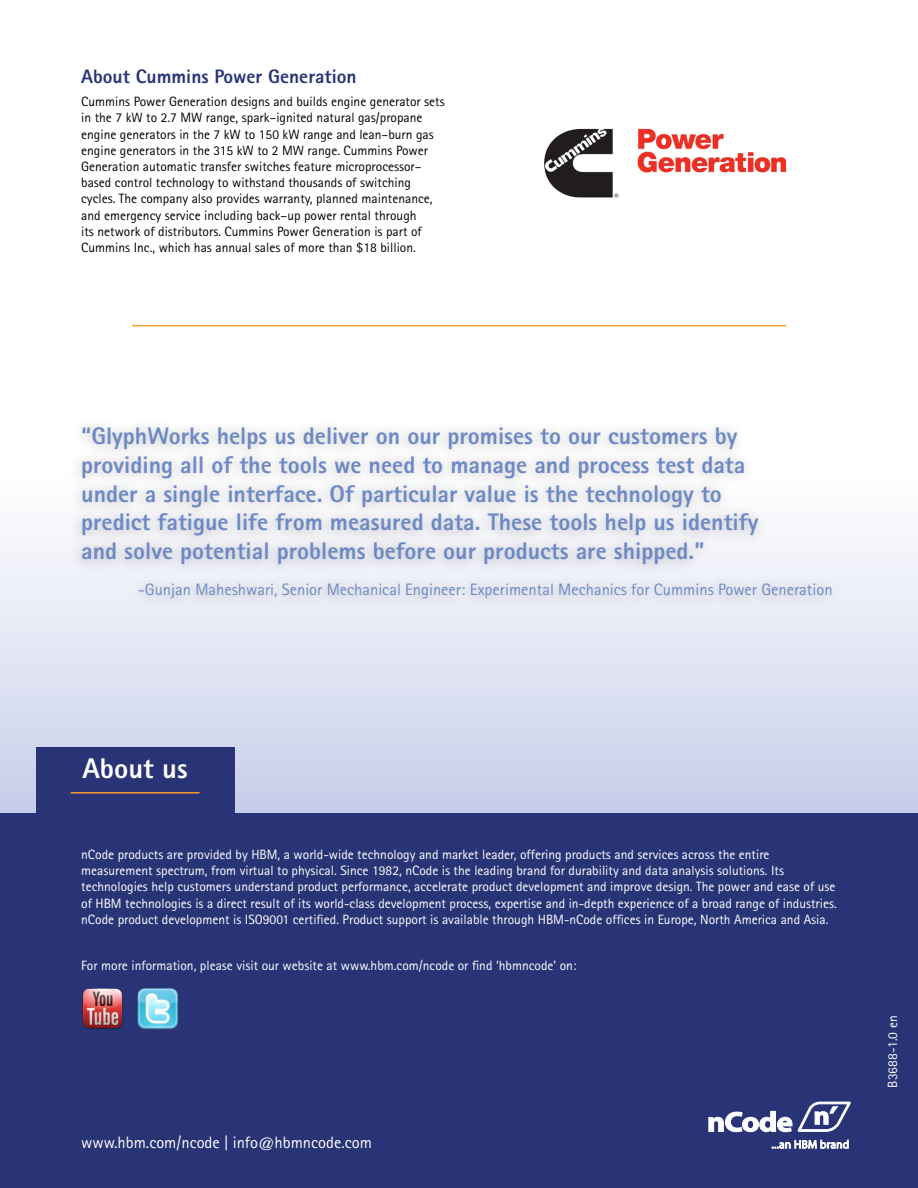
<style>
.page{position:relative;width:918px;height:1188px;background:#fff}
.page>*{position:absolute;margin:0;border:0;box-sizing:border-box;transform-origin:0 0}
.t1{font:700 expanded 28.5px "HBM Rotis Sans Serif";color:#fff}
.t2{font:700 expanded 24px/28.8px "HBM Rotis Sans Serif";color:#6d89c5}
.t3{font:700 expanded 19.5px "HBM Rotis Sans Serif";color:#283475}
.t4{font:16.5px "HBM Rotis Sans Serif";color:#6d89c5}
.t5{font:16.5px "HBM Rotis Sans Serif";color:#fff}
.t6{font:13.5px/16.2px "HBM Rotis Sans Serif";color:#fff}
.t7{font:13.5px/16.2px "HBM Rotis Sans Serif";color:#000}
</style>
<div class="page">
<svg style="left:0;top:547px;width:918px;height:266px;background:#dadef0"></svg>
<div style="left:0;top:813px;width:918px;height:375px;background:#283475"></div>
<svg style="left:709px;top:1111px;width:83px;height:21px"></svg>
<svg style="left:798px;top:1102px;width:52px;height:30px"></svg>
<svg style="left:772px;top:1140px;width:77px;height:8px"></svg>
<div style="left:68px;top:416px;width:775px;height:196px;background:#000;opacity:.29"></div>
<div style="left:36px;top:747px;width:198px;height:107px;background:#283475"></div>
<hr style="left:71px;top:792px;width:129px;height:2px;background:#f99d31">
<img style="left:82px;top:988px;width:41px;height:41px">
<img style="left:137px;top:988px;width:41px;height:42px">
<img style="left:545px;top:128px;width:242px;height:70px">
<hr style="left:132px;top:325px;width:654px;height:1px;background:#f99d31">
<h3 class="t3" style="left:81px;top:64px;width:277px">About Cummins Power Generation</h3>
<p class="t7" style="left:81px;top:93px;width:365px">Cummins Power Generation designs and builds engine generator sets in the 7 kW to 2.7 MW range, spark–ignited natural gas/propane engine generators in the 7 kW to 150 kW range and lean–burn gas engine generators in the 315 kW to 2 MW range. Cummins Power Generation automatic transfer switches feature microprocessor– based control technology to withstand thousands of switching cycles. The company also provides warranty, planned maintenance, and emergency service including back–up power rental through<br>its network of distributors. Cummins Power Generation is part of Cummins Inc., which has annual sales of more than $18 billion.</p>
<p class="t2" style="left:81px;top:421px;width:679px">“GlyphWorks helps us deliver on our promises to our customers by providing all of the tools we need to manage and process test data under a single interface. Of particular value is the technology to predict fatigue life from measured data. These tools help us identify and solve potential problems before our products are shipped.”</p>
<p class="t4" style="left:138px;top:580px;width:696px">-Gunjan Maheshwari, Senior Mechanical Engineer: Experimental Mechanics for Cummins Power Generation</p>
<h1 class="t1" style="left:83px;top:750px;width:107px">About us</h1>
<p class="t6" style="left:81px;top:846px;width:757px">nCode products are provided by HBM, a world-wide technology and market leader, offering products and services across the entire measurement spectrum, from virtual to physical. Since 1982, nCode is the leading brand for durability and data analysis solutions. Its technologies help customers understand product performance, accelerate product development and improve design. The power and ease of use of HBM technologies is a direct result of its world-class development process, expertise and in-depth experience of a broad range of industries. nCode product development is ISO9001 certified. Product support is available through HBM-nCode offices in Europe, North America and Asia.</p>
<p class="t6" style="left:81px;top:957px;width:497px">For more information, please visit our website at www.hbm.com/ncode or find ‘hbmncode’ on:</p>
<p class="t5" style="left:81px;top:1133px;width:292px">www.hbm.com/ncode | info@hbmncode.com</p>
<p class="t6" style="left:884px;top:1088px;width:74px;rotate:-90deg">B3688-1.0 en</p>
</div>
